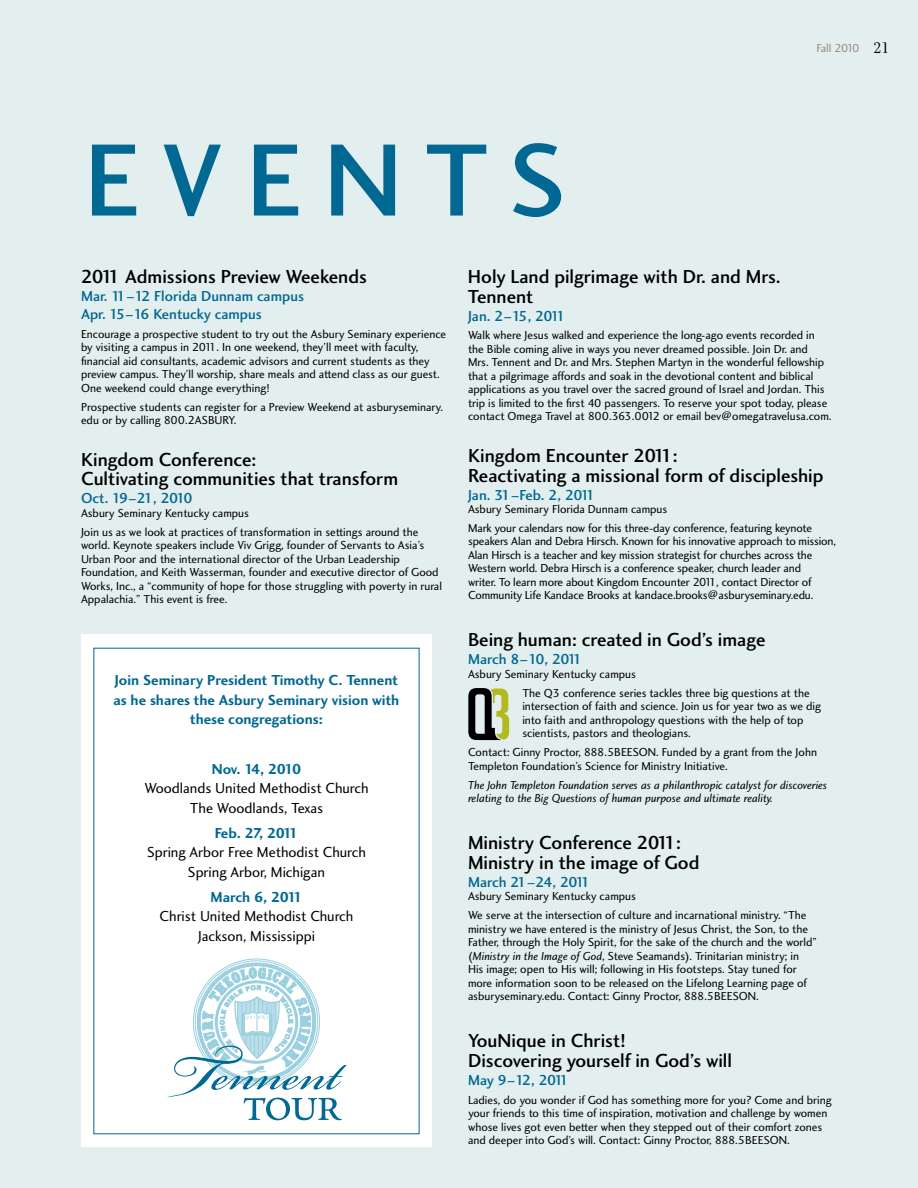
<style>
.page{position:relative;width:918px;height:1188px;background:#e3eeef}
.page>*{position:absolute;margin:0;border:0;box-sizing:border-box;transform-origin:0 0}
.t1{font:150px "Charlotte Sans Small Caps Plain";letter-spacing:.13em;color:#006892}
.t2{font:19.5px/19.5px "Charlotte Sans Medium Plain";color:#000}
.t3{font:15px/19.5px "Charlotte Sans Book Plain";color:#000;text-align:center}
.t4{font:15px/19.5px "Charlotte Sans Bold Plain";color:#006892;text-align:center}
.t5{font:15px/18px "Charlotte Sans Medium Plain";color:#006892}
.t6{font:15px "Charlotte Sans Medium Plain";letter-spacing:-.085em;color:#006892}
.t7{font:15px "Charlotte Sans Medium Plain";letter-spacing:-.06em;color:#006892}
.t8{font:15px "Charlotte Sans Medium Plain";letter-spacing:-.05em;color:#006892}
.t9{font:15px "Charlotte Sans Medium Plain";letter-spacing:-.12em;color:#006892}
.t10{font:15px "Charlotte Sans Medium Plain";letter-spacing:-.035em;color:#006892}
.t11{font:15px "Charlotte Sans Bold Plain";letter-spacing:-.065em;color:#006892}
.t12{font:15px "Charlotte Sans Bold Plain";letter-spacing:-.075em;color:#006892}
.t13{font:15px "Charlotte Sans Bold Plain";letter-spacing:-.025em;color:#006892}
.t14{font:12px/13.5px "Charlotte Sans Book Plain";color:#000}
.t15{font:12px/13.5px "Charlotte Sans Book Italic Plain";color:#000}
.t16{font:12px "Charlotte Sans Book Plain";letter-spacing:-.07em;color:#998b7d}
.s1{font-family:"Filosofia Fractions";font-size:16.5px;color:#000}
.s2{font-family:"Charlotte Sans Book Italic Plain"}
</style>
<div class="page">
<svg style="left:468px;top:688px;width:41px;height:52px"></svg>
<div style="left:81px;top:634px;width:351px;height:514px;background:#fff"></div>
<svg style="left:167px;top:959px;width:180px;height:161px"></svg>
<h1 class="t1" style="left:81px;top:76px;width:488px">events</h1>
<p class="t16" style="left:816px;top:41px;width:75px">Fall 2010 <span class="s1">21</span></p>
<h2 class="t2" style="left:81px;top:267px;width:287px">2011 Admissions Preview Weekends</h2>
<p class="t5" style="left:81px;top:287px;width:225px">Mar. 11–12 Florida Dunnam campus<br>Apr. 15–16 Kentucky campus</p>
<p class="t14" style="left:81px;top:327px;width:367px">Encourage a prospective student to try out the Asbury Seminary experience by visiting a campus in 2011. In one weekend, they’ll meet with faculty, financial aid consultants, academic advisors and current students as they preview campus. They’ll worship, share meals and attend class as our guest.<br>One weekend could change everything!</p>
<p class="t14" style="left:81px;top:400px;width:363px">Prospective students can register for a Preview Weekend at asburyseminary. edu or by calling 800.2ASBURY.</p>
<h2 class="t2" style="left:81px;top:449px;width:319px">Kingdom Conference:<br>Cultivating communities that transform</h2>
<p class="t9" style="left:81px;top:489px;width:113px">Oct. 19–21, 2010</p>
<p class="t14" style="left:81px;top:503px;width:339px;line-height:18.9px">Asbury Seminary Kentucky campus<br>Join us as we look at practices of transformation in settings around the</p>
<p class="t14" style="left:81px;top:538px;width:362px">world. Keynote speakers include Viv Grigg, founder of Servants to Asia’s Urban Poor and the international director of the Urban Leadership Foundation, and Keith Wasserman, founder and executive director of Good Works, Inc., a “community of hope for those struggling with poverty in rural Appalachia.” This event is free.</p>
<p class="t4" style="left:114px;top:670px;width:287px">Join Seminary President Timothy C. Tennent as he shares the Asbury Seminary vision with these congregations:</p>
<p class="t11" style="left:212px;top:760px;width:91px">Nov. 14, 2010</p>
<p class="t3" style="left:144px;top:778px;width:226px">Woodlands United Methodist Church<br>The Woodlands, Texas</p>
<p class="t12" style="left:215px;top:824px;width:85px">Feb. 27, 2011</p>
<p class="t3" style="left:147px;top:842px;width:220px">Spring Arbor Free Methodist Church<br>Spring Arbor, Michigan</p>
<p class="t13" style="left:211px;top:888px;width:93px">March 6, 2011</p>
<p class="t3" style="left:160px;top:906px;width:195px">Christ United Methodist Church<br>Jackson, Mississippi</p>
<h2 class="t2" style="left:468px;top:267px;width:314px">Holy Land pilgrimage with Dr. and Mrs.<br>Tennent</h2>
<p class="t6" style="left:468px;top:307px;width:99px">Jan. 2–15, 2011</p>
<p class="t14" style="left:468px;top:329px;width:365px">Walk where Jesus walked and experience the long-ago events recorded in the Bible coming alive in ways you never dreamed possible. Join Dr. and Mrs. Tennent and Dr. and Mrs. Stephen Martyn in the wonderful fellowship that a pilgrimage affords and soak in the devotional content and biblical applications as you travel over the sacred ground of Israel and Jordan. This trip is limited to the first 40 passengers. To reserve your spot today, please contact Omega Travel at 800.363.0012 or email bev@omegatravelusa.com.</p>
<h2 class="t2" style="left:468px;top:446px;width:357px">Kingdom Encounter 2011:<br>Reactivating a missional form of discipleship</h2>
<p class="t7" style="left:468px;top:486px;width:129px">Jan. 31–Feb. 2, 2011</p>
<p class="t14" style="left:468px;top:499px;width:346px;line-height:18.9px">Asbury Seminary Florida Dunnam campus<br>Mark your calendars now for this three-day conference, featuring keynote</p>
<p class="t14" style="left:468px;top:535px;width:370px">speakers Alan and Debra Hirsch. Known for his innovative approach to mission, Alan Hirsch is a teacher and key mission strategist for churches across the Western world. Debra Hirsch is a conference speaker, church leader and<br>writer. To learn more about Kingdom Encounter 2011, contact Director of Community Life Kandace Brooks at kandace.brooks@asburyseminary.edu.</p>
<h2 class="t2" style="left:468px;top:630px;width:299px">Being human: created in God’s image</h2>
<p class="t10" style="left:468px;top:651px;width:116px">March 8–10, 2011</p>
<p class="t14" style="left:522px;top:664px;width:289px;line-height:18.9px;text-indent:-54px">Asbury Seminary Kentucky campus<br>The Q3 conference series tackles three big questions at the</p>
<p class="t14" style="left:522px;top:699px;width:300px">intersection of faith and science. Join us for year two as we dig into faith and anthropology questions with the help of top scientists, pastors and theologians.</p>
<p class="t14" style="left:468px;top:745px;width:351px">Contact: Ginny Proctor, 888.5BEESON. Funded by a grant from the John<br>Templeton Foundation’s Science for Ministry Initiative.</p>
<p class="t15" style="left:468px;top:778px;width:361px">The John Templeton Foundation serves as a philanthropic catalyst for discoveries relating to the Big Questions of human purpose and ultimate reality.</p>
<h2 class="t2" style="left:468px;top:833px;width:233px">Ministry Conference 2011:<br>Ministry in the image of God</h2>
<p class="t8" style="left:468px;top:873px;width:124px">March 21–24, 2011</p>
<p class="t14" style="left:468px;top:887px;width:340px;line-height:18.9px">Asbury Seminary Kentucky campus<br>We serve at the intersection of culture and incarnational ministry. “The</p>
<p class="t14" style="left:468px;top:922px;width:350px">ministry we have entered is the ministry of Jesus Christ, the Son, to the Father, through the Holy Spirit, for the sake of the church and the world” (<span class="s2">Ministry in the Image of God</span>, Steve Seamands). Trinitarian ministry; in His image; open to His will; following in His footsteps. Stay tuned for more information soon to be released on the Lifelong Learning page of asburyseminary.edu. Contact: Ginny Proctor, 888.5BEESON.</p>
<h2 class="t2" style="left:468px;top:1031px;width:266px">YouNique in Christ!<br>Discovering yourself in God’s will</h2>
<p class="t6" style="left:468px;top:1071px;width:103px">May 9–12, 2011</p>
<p class="t14" style="left:468px;top:1093px;width:365px">Ladies, do you wonder if God has something more for you? Come and bring your friends to this time of inspiration, motivation and challenge by women whose lives got even better when they stepped out of their comfort zones and deeper into God’s will. Contact: Ginny Proctor, 888.5BEESON.</p>
</div>
